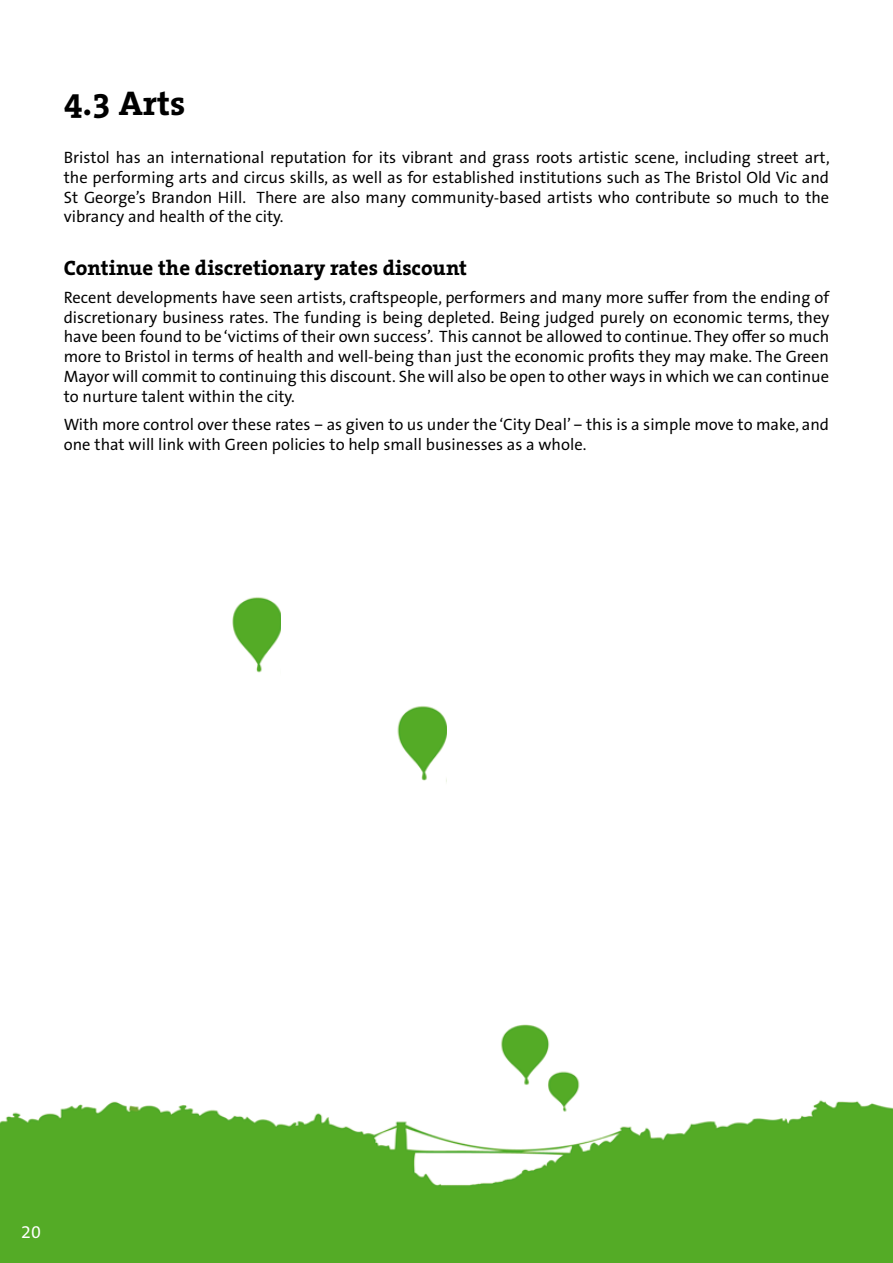
<style>
.page{position:relative;width:893px;height:1263px;background:#fff}
.page>*{position:absolute;margin:0;border:0;box-sizing:border-box;transform-origin:0 0}
.t1{font:700 34.5px "The Serif Office";color:#000}
.t2{font:700 21px "The Serif Office";color:#000}
.t3{font:18px "The Sans Office LF";color:#fff}
.t4{font:16.5px/19.8px "The Sans Office";color:#000;text-align:justify}
</style>
<div class="page">
<img style="left:0;top:1024px;width:893px;height:239px">
<img style="left:232px;top:597px;width:49px;height:76px">
<img style="left:397px;top:706px;width:49px;height:75px">
<h1 class="t1" style="left:64px;top:81px;width:123px">4.3 Arts</h1>
<p class="t4" style="left:64px;top:147px;width:768px">Bristol has an international reputation for its vibrant and grass roots artistic scene, including street art, the performing arts and circus skills, as well as for established institutions such as The Bristol Old Vic and St George’s Brandon Hill. There are also many community-based artists who contribute so much to the vibrancy and health of the city.</p>
<p class="t2" style="left:64px;top:254px;width:405px">Continue the discretionary rates discount</p>
<p class="t4" style="left:64px;top:287px;width:767px">Recent developments have seen artists, craftspeople, performers and many more suffer from the ending of discretionary business rates. The funding is being depleted. Being judged purely on economic terms, they have been found to be ‘victims of their own success’. This cannot be allowed to continue. They offer so much more to Bristol in terms of health and well-being than just the economic profits they may make. The Green Mayor will commit to continuing this discount. She will also be open to other ways in which we can continue to nurture talent within the city.</p>
<p class="t4" style="left:64px;top:414px;width:767px">With more control over these rates – as given to us under the ‘City Deal’ – this is a simple move to make, and one that will link with Green policies to help small businesses as a whole.</p>
<p class="t3" style="left:21px;top:1220px;width:21px">20</p>
</div>
